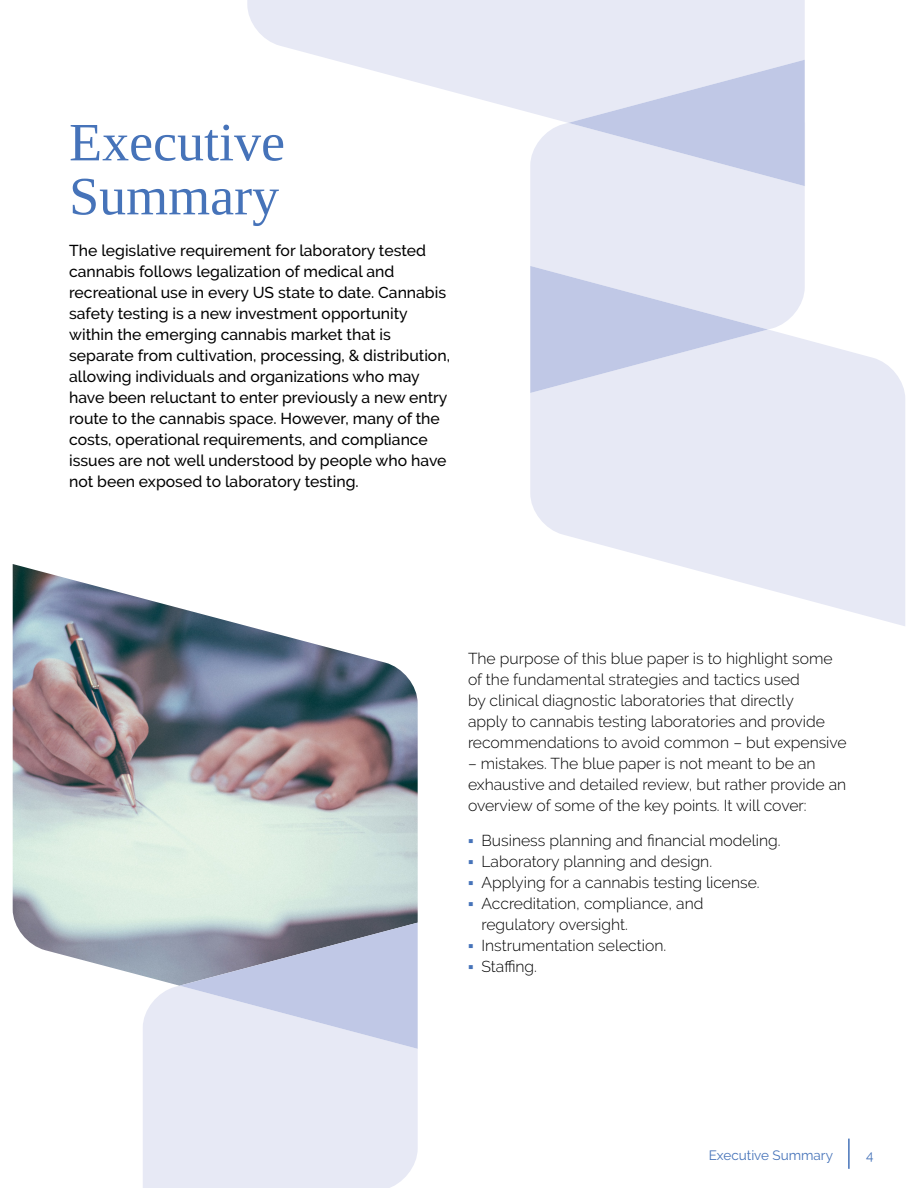
<style>
.page{position:relative;width:918px;height:1188px;background:#fff}
.page>*{position:absolute;margin:0;border:0;box-sizing:border-box;transform-origin:0 0}
.t1{font:54px/54px "Liberation Serif";color:#4673b9}
.t2{font:300 15.75px/21px "Raleway";color:#000}
.t3{font:500 15.75px/21px "Raleway";color:#000}
.t4{font:13.5px "Raleway";color:#4673b9}
.s1{font-family:"Liberation Serif";font-weight:400;color:#4673b9}
</style>
<div class="page">
<hr style="left:848px;top:1139px;width:2px;height:30px;background:#4673b9">
<div style="left:143px;top:986px;width:275px;height:202px;background:#e7e9f5"></div>
<img style="left:13px;top:564px;width:405px;height:422px">
<svg style="left:180px;top:923px;width:238px;height:126px"></svg>
<svg style="left:247px;top:0;width:558px;height:123px;fill:#e7e9f5"></svg>
<div style="left:530px;top:123px;width:275px;height:207px;background:#e7e9f5"></div>
<svg style="left:568px;top:60px;width:237px;height:126px"></svg>
<svg style="left:530px;top:330px;width:375px;height:296px;fill:#e7e9f5"></svg>
<svg style="left:530px;top:266px;width:238px;height:127px"></svg>
<h1 class="t1" style="left:69px;top:115px;width:217px">Executive<br>Summary</h1>
<p class="t3" style="left:69px;top:240px;width:382px">The legislative requirement for laboratory tested cannabis follows legalization of medical and recreational use in every US state to date. Cannabis safety testing is a new investment opportunity within the emerging cannabis market that is separate from cultivation, processing, &amp; distribution, allowing individuals and organizations who may have been reluctant to enter previously a new entry route to the cannabis space. However, many of the costs, operational requirements, and compliance issues are not well understood by people who have not been exposed to laboratory testing.</p>
<p class="t2" style="left:468px;top:648px;width:380px">The purpose of this blue paper is to highlight some of the fundamental strategies and tactics used<br>by clinical diagnostic laboratories that directly<br>apply to cannabis testing laboratories and provide recommendations to avoid common – but expensive</p>
<p class="t2" style="left:468px;top:753px;width:380px">– mistakes. The blue paper is not meant to be an exhaustive and detailed review, but rather provide an overview of some of the key points. It will cover:</p>
<p class="t2" style="left:468px;top:830px;width:314px"><span class="s1">▪</span> Business planning and financial modeling.</p>
<p class="t2" style="left:468px;top:851px;width:244px"><span class="s1">▪</span> Laboratory planning and design.</p>
<p class="t2" style="left:468px;top:872px;width:291px"><span class="s1">▪</span> Applying for a cannabis testing license.</p>
<p class="t2" style="left:482px;top:892px;width:223px;text-indent:-13px"><span class="s1">▪</span> Accreditation, compliance, and regulatory oversight.</p>
<p class="t2" style="left:468px;top:934px;width:198px"><span class="s1">▪</span> Instrumentation selection.</p>
<p class="t2" style="left:468px;top:955px;width:70px"><span class="s1">▪</span> Staffing.</p>
<p class="t4" style="left:709px;top:1147px;width:126px">Executive Summary</p>
<p class="t4" style="left:866px;top:1147px;width:9px">4</p>
</div>
